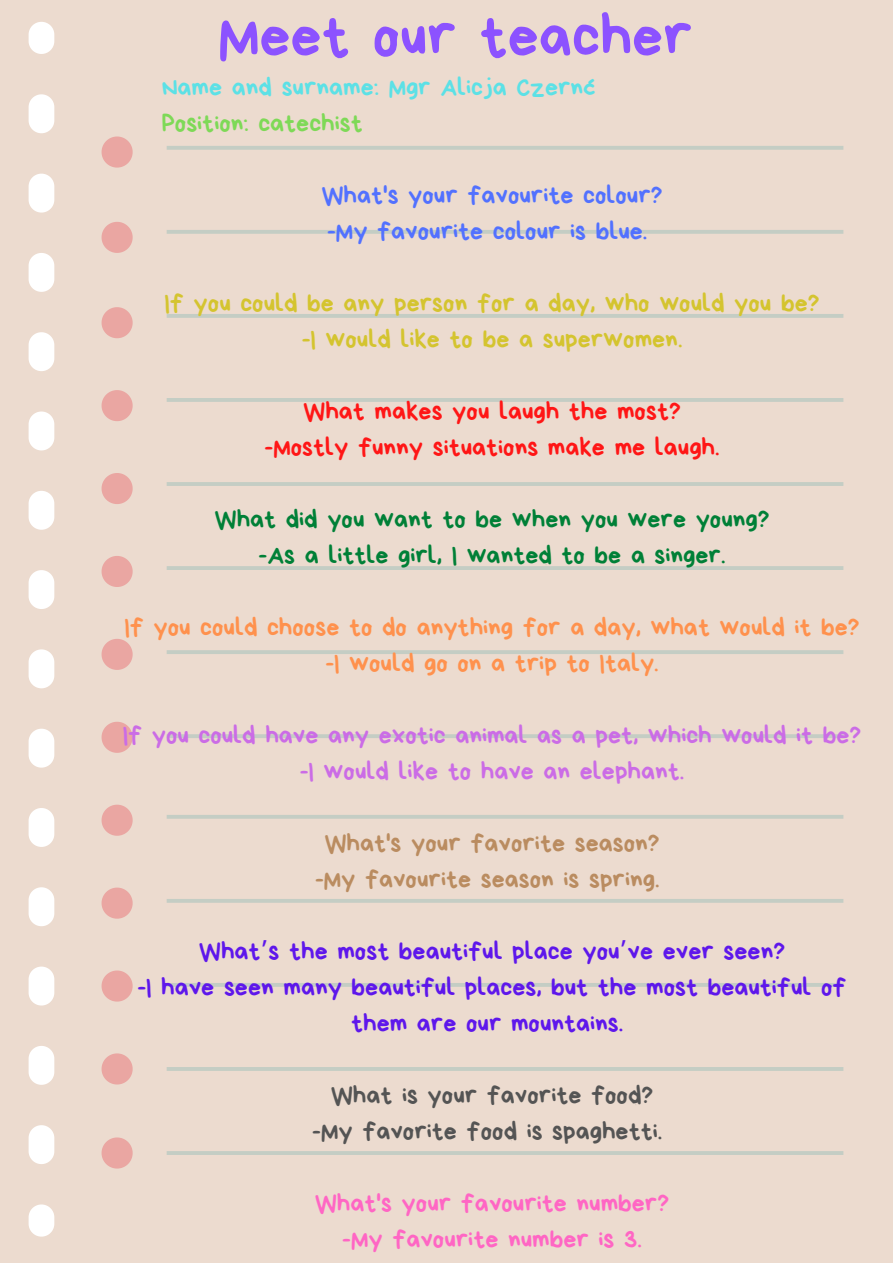
<style>
.page{position:relative;width:893px;height:1264px;background:#fff}
.page>*{position:absolute;margin:0;border:0;box-sizing:border-box;transform-origin:0 0}
.t1{font:61.2px "Bryndan Write";color:#8c52ff}
.t2{font:25.8px/36px "Bryndan Write";color:#5e17eb;text-align:center}
.t3{font:25.8px/36px "Bryndan Write";color:#cb6ce6;text-align:center}
.t4{font:25.8px/36px "Bryndan Write";color:#ff914d;text-align:center}
.t5{font:25.8px/36px "Bryndan Write";color:#d4c42f;text-align:center}
.t6{font:25.8px/36px "Bryndan Write";color:#008037;text-align:center}
.t7{font:25.8px/36px "Bryndan Write";color:#ff1616;text-align:center}
.t8{font:25.8px/36px "Bryndan Write";color:#ba8c60;text-align:center}
.t9{font:25.8px/36px "Bryndan Write";color:#5271ff}
.t10{font:25.8px/36px "Bryndan Write";color:#545454;text-align:center}
.t11{font:25.8px/36px "Bryndan Write";color:#ff66c4;text-align:center}
.t12{font:25.8px "Bryndan Write";color:#5ce1e6}
.t13{font:25.8px "Bryndan Write";color:#7ed957}
.s1{font-family:"Noto Sans Gurmukhi"}
</style>
<div class="page">
<div style="left:0;top:0;width:892px;height:1262px;background:#ecdbcf"></div>
<hr style="left:167px;top:230px;width:676px;height:4px;background:#c4cdc4">
<hr style="left:167px;top:146px;width:676px;height:4px;background:#c4cdc4">
<hr style="left:167px;top:314px;width:676px;height:4px;background:#c4cdc4">
<hr style="left:167px;top:398px;width:676px;height:4px;background:#c4cdc4">
<hr style="left:167px;top:482px;width:676px;height:4px;background:#c4cdc4">
<hr style="left:167px;top:566px;width:676px;height:4px;background:#c4cdc4">
<hr style="left:167px;top:650px;width:676px;height:4px;background:#c4cdc4">
<hr style="left:167px;top:734px;width:676px;height:4px;background:#c4cdc4">
<svg style="left:167px;top:898px;width:676px;height:4px;background:#cdd0c6"></svg>
<svg style="left:167px;top:814px;width:676px;height:4px;background:#ccd0c6"></svg>
<hr style="left:167px;top:983px;width:676px;height:3px;background:#c4cdc4">
<hr style="left:167px;top:1067px;width:676px;height:3px;background:#c4cdc4">
<hr style="left:167px;top:1151px;width:676px;height:3px;background:#c4cdc4">
<svg style="left:102px;top:136px;width:31px;height:1032px;background:#ebcac1"></svg>
<h1 class="t1" style="left:218px;top:6px;width:476px">Meet our teacher</h1>
<p class="t12" style="left:162px;top:74px;width:435px">Name and surname: Mgr Alicja Czernć</p>
<p class="t13" style="left:162px;top:110px;width:202px">Position: catechist</p>
<p class="t9" style="left:321px;top:177px;width:342px">What's your favourite colour? -My favourite colour is blue.</p>
<p class="t5" style="left:164px;top:285px;width:656px">If you could be any person for a day, who would you be? -I would like to be a superwomen.</p>
<p class="t7" style="left:264px;top:393px;width:456px">What makes you laugh the most? -Mostly funny situations make me laugh.</p>
<p class="t6" style="left:214px;top:501px;width:556px">What did you want to be when you were young? -As a little girl, I wanted to be a singer.</p>
<p class="t4" style="left:124px;top:609px;width:736px">If you could choose to do anything for a day, what would it be? -I would go on a trip to Italy.</p>
<p class="t3" style="left:123px;top:717px;width:740px">If you could have any exotic animal as a pet, which would it be? -I would like to have an elephant.</p>
<p class="t8" style="left:315px;top:825px;width:346px">What's your favorite season? -My favourite season is spring.</p>
<p class="t2" style="left:137px;top:933px;width:710px">What<span class="s1">’</span>s the most beautiful place you<span class="s1">’</span>ve ever seen?<br>-I have seen many beautiful places, but the most beautiful of them are our mountains.</p>
<p class="t10" style="left:312px;top:1077px;width:351px">What is your favorite food? -My favorite food is spaghetti.</p>
<p class="t11" style="left:315px;top:1184px;width:356px">What's your favourite number? -My favourite number is 3.</p>
</div>
